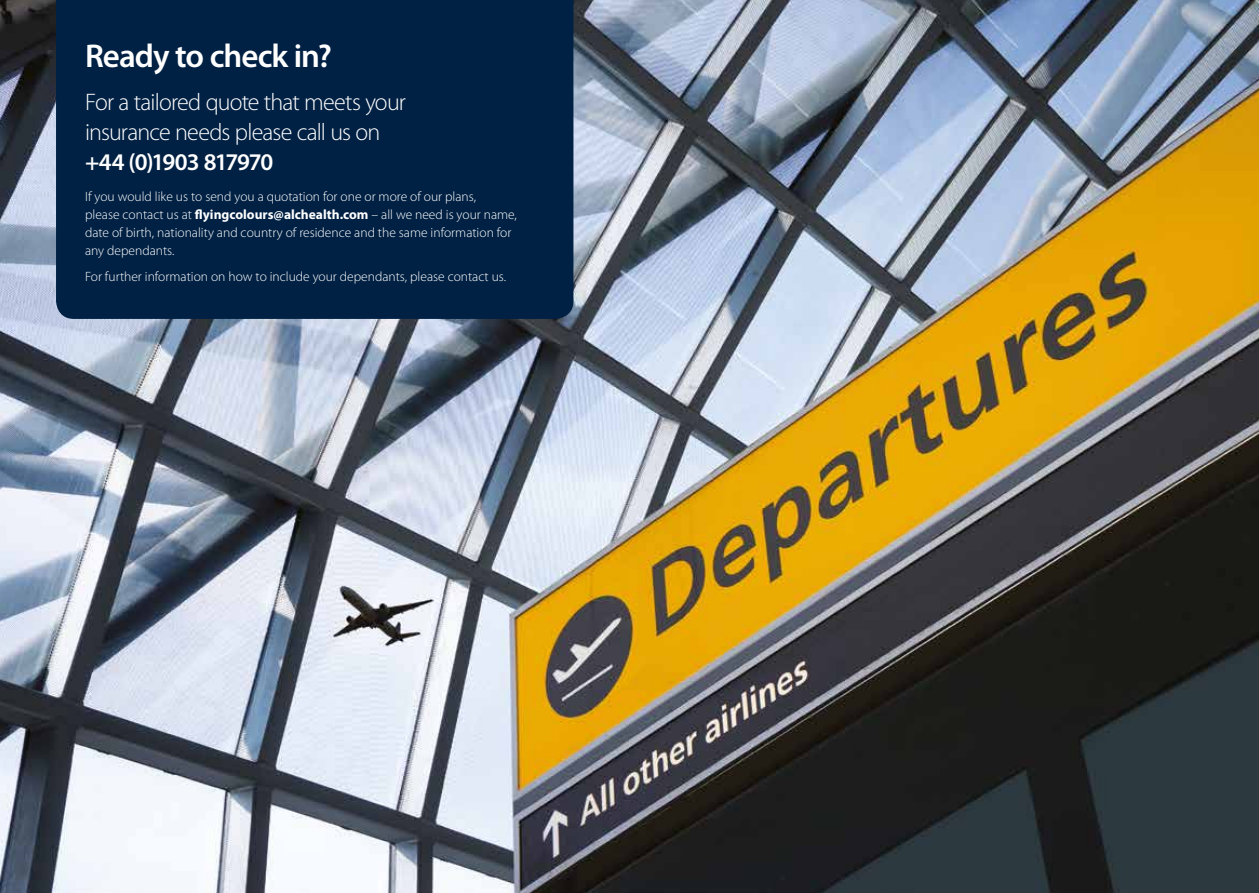
<style>
.page{position:relative;width:1259px;height:893px;background:#fff}
.page>*{position:absolute;margin:0;border:0;box-sizing:border-box;transform-origin:0 0}
.t1{font:600 33px "Myriad Pro";letter-spacing:-.03em;color:#fff}
.t2{font:300 24px/30px "Myriad Pro";letter-spacing:-.035em;color:#fff}
.t3{font:600 24px "Myriad Pro";letter-spacing:-.045em;color:#fff}
.t4{font:300 13.5px/18px "Myriad Pro";color:#fff}
.s1{font-weight:700}
</style>
<div class="page">
<img style="left:0;top:0;width:1259px;height:893px">
<div style="left:56px;top:0;width:517px;height:319px;background:#002144"></div>
<h1 class="t1" style="left:85px;top:35px;width:248px">Ready to check in?</h1>
<h2 class="t2" style="left:85px;top:87px;width:322px">For a tailored quote that meets your insurance needs please call us on</h2>
<h2 class="t3" style="left:85px;top:147px;width:190px">+44 (0)1903 817970</h2>
<p class="t4" style="left:85px;top:188px;width:433px">If you would like us to send you a quotation for one or more of our plans,<br>please contact us at <span class="s1">flyingcolours@alchealth.com</span> – all we need is your name, date of birth, nationality and country of residence and the same information for any dependants.</p>
<p class="t4" style="left:85px;top:268px;width:422px">For further information on how to include your dependants, please contact us.</p>
</div>
